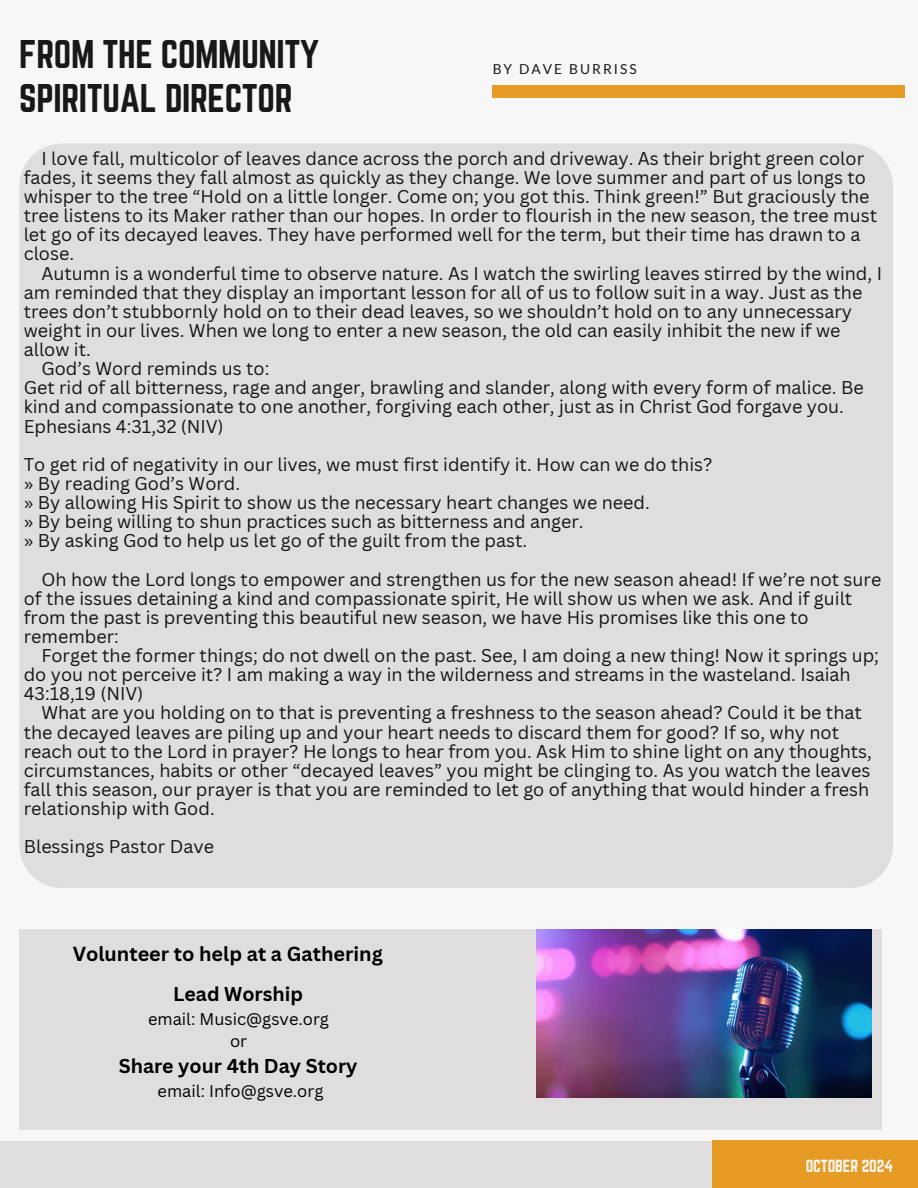
<style>
.page{position:relative;width:918px;height:1188px;background:#f7f7f7}
.page>*{position:absolute;margin:0;border:0;box-sizing:border-box;transform-origin:0 0}
.t1{font:34.95px/44px "Norwester";letter-spacing:-.01em;color:#191717}
.t2{font:700 19.8px "Canva Sans";color:#000}
.t3{font:700 19.5px "Canva Sans";color:#000}
.t4{font:18px/19.2px "Canva Sans";color:#171314}
.t5{font:16.5px/22.5px "Canva Sans";color:#000;text-align:center}
.t6{font:15.3px "Norwester";letter-spacing:-.01em;color:#f7f7f6}
.t7{font:13.8px "Lato";letter-spacing:.15em;color:#191717}
</style>
<div class="page">
<div style="left:0;top:1141px;width:712px;height:47px;background:#dfdddd"></div>
<div style="left:712px;top:1140px;width:206px;height:48px;background:#e69b24"></div>
<div style="left:493px;top:85px;width:412px;height:13px;background:#e69b24"></div>
<div style="left:19px;top:930px;width:863px;height:200px;background:#dfdddd"></div>
<img style="left:537px;top:930px;width:335px;height:167px">
<div style="left:19px;top:144px;width:874px;height:744px;background:#dfdddd"></div>
<p class="t1" style="left:19px;top:32px;width:302px">FROM THE COMMUNITY<br>SPIRITUAL DIRECTOR</p>
<p class="t7" style="left:493px;top:60px;width:146px">BY DAVE BURRISS</p>
<h3 class="t4" style="left:41px;top:148px;width:824px">I love fall, multicolor of leaves dance across the porch and driveway. As their bright green color</h3>
<h3 class="t4" style="left:24px;top:167px;width:844px">fades, it seems they fall almost as quickly as they change. We love summer and part of us longs to</h3>
<h3 class="t4" style="left:24px;top:187px;width:847px">whisper to the tree “Hold on a little longer. Come on; you got this. Think green!” But graciously the</h3>
<h3 class="t4" style="left:24px;top:206px;width:855px">tree listens to its Maker rather than our hopes. In order to flourish in the new season, the tree must</h3>
<h3 class="t4" style="left:24px;top:225px;width:838px">let go of its decayed leaves. They have performed well for the term, but their time has drawn to a</h3>
<h3 class="t4" style="left:24px;top:244px;width:52px">close.</h3>
<h3 class="t4" style="left:41px;top:263px;width:842px">Autumn is a wonderful time to observe nature. As I watch the swirling leaves stirred by the wind, I</h3>
<h3 class="t4" style="left:24px;top:282px;width:840px">am reminded that they display an important lesson for all of us to follow suit in a way. Just as the</h3>
<h3 class="t4" style="left:24px;top:301px;width:830px">trees don’t stubbornly hold on to their dead leaves, so we shouldn’t hold on to any unnecessary</h3>
<h3 class="t4" style="left:24px;top:320px;width:818px">weight in our lives. When we long to enter a new season, the old can easily inhibit the new if we</h3>
<h3 class="t4" style="left:24px;top:340px;width:69px">allow it.</h3>
<h3 class="t4" style="left:41px;top:359px;width:230px">God’s Word reminds us to:</h3>
<h3 class="t4" style="left:24px;top:378px;width:842px">Get rid of all bitterness, rage and anger, brawling and slander, along with every form of malice. Be</h3>
<h3 class="t4" style="left:24px;top:397px;width:822px">kind and compassionate to one another, forgiving each other, just as in Christ God forgave you.</h3>
<h3 class="t4" style="left:24px;top:416px;width:202px">Ephesians 4:31,32 (NIV)</h3>
<h3 class="t4" style="left:24px;top:454px;width:690px">To get rid of negativity in our lives, we must first identify it. How can we do this? » By reading God’s Word.<br>» By allowing His Spirit to show us the necessary heart changes we need.<br>» By being willing to shun practices such as bitterness and anger.<br>» By asking God to help us let go of the guilt from the past.</h3>
<h2 class="t4" style="left:41px;top:569px;width:842px">Oh how the Lord longs to empower and strengthen us for the new season ahead! If we’re not sure</h2>
<h2 class="t4" style="left:24px;top:588px;width:830px">of the issues detaining a kind and compassionate spirit, He will show us when we ask. And if guilt</h2>
<h2 class="t4" style="left:24px;top:607px;width:786px">from the past is preventing this beautiful new season, we have His promises like this one to</h2>
<h2 class="t4" style="left:24px;top:626px;width:97px">remember:</h2>
<h2 class="t4" style="left:41px;top:646px;width:839px">Forget the former things; do not dwell on the past. See, I am doing a new thing! Now it springs up;</h2>
<h2 class="t4" style="left:24px;top:665px;width:829px">do you not perceive it? I am making a way in the wilderness and streams in the wasteland. Isaiah</h2>
<h2 class="t4" style="left:24px;top:684px;width:121px">43:18,19 (NIV)</h2>
<h2 class="t4" style="left:41px;top:703px;width:822px">What are you holding on to that is preventing a freshness to the season ahead? Could it be that</h2>
<h2 class="t4" style="left:24px;top:722px;width:817px">the decayed leaves are piling up and your heart needs to discard them for good? If so, why not</h2>
<h2 class="t4" style="left:24px;top:741px;width:850px">reach out to the Lord in prayer? He longs to hear from you. Ask Him to shine light on any thoughts,</h2>
<h2 class="t4" style="left:24px;top:760px;width:848px">circumstances, habits or other “decayed leaves” you might be clinging to. As you watch the leaves</h2>
<h2 class="t4" style="left:24px;top:779px;width:847px">fall this season, our prayer is that you are reminded to let go of anything that would hinder a fresh</h2>
<h2 class="t4" style="left:24px;top:799px;width:193px">relationship with God.</h2>
<h5 class="t4" style="left:24px;top:837px;width:192px">Blessings Pastor Dave</h5>
<h3 class="t2" style="left:73px;top:940px;width:312px">Volunteer to help at a Gathering</h3>
<h3 class="t3" style="left:173px;top:980px;width:131px">Lead Worship</h3>
<h3 class="t5" style="left:148px;top:1007px;width:182px">email: Music@gsve.org or</h3>
<h3 class="t3" style="left:119px;top:1052px;width:240px">Share your 4th Day Story</h3>
<h3 class="t5" style="left:158px;top:1079px;width:167px">email: Info@gsve.org</h3>
<p class="t6" style="left:806px;top:1156px;width:89px">OCTOBER 2024</p>
</div>
